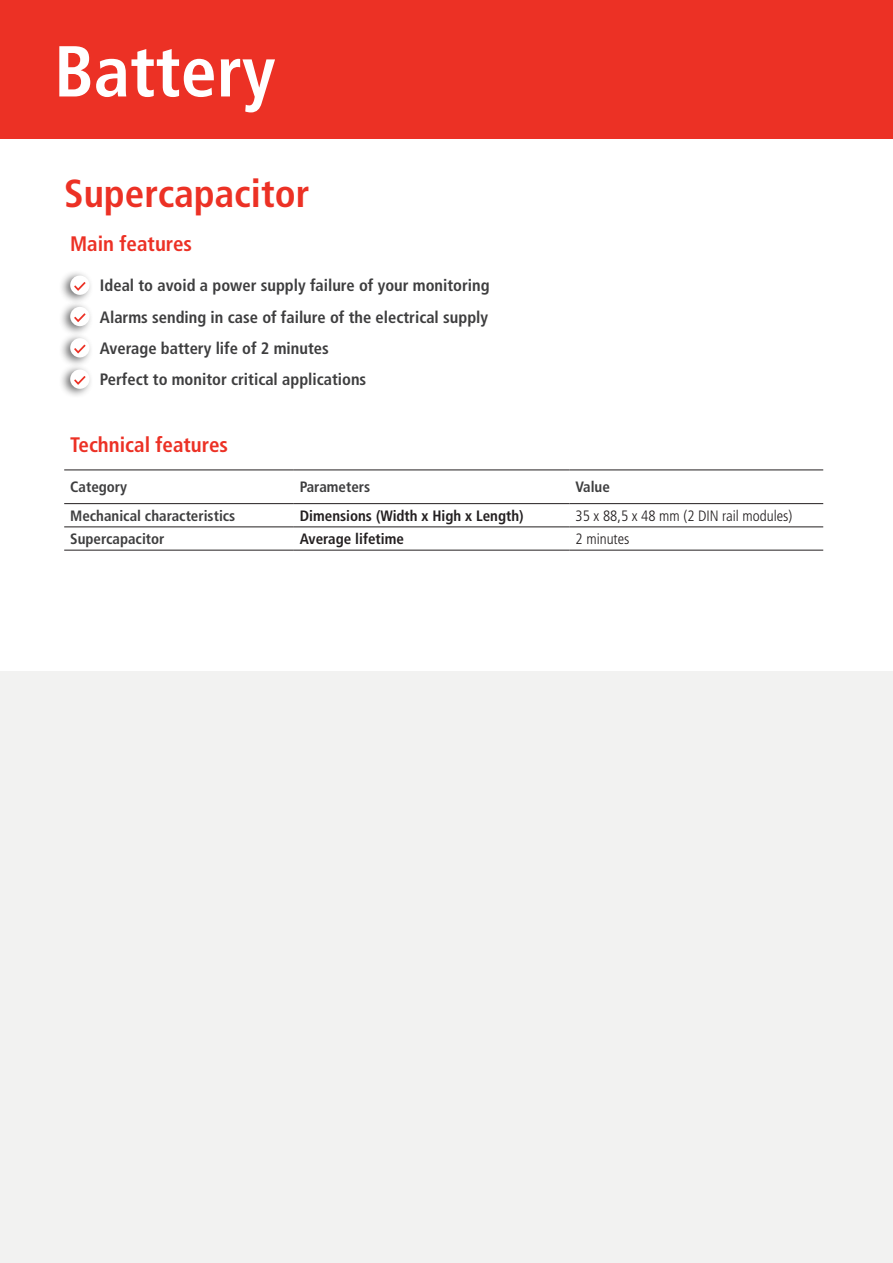
<style>
.page{position:relative;width:893px;height:1263px;background:#fff}
.page>*{position:absolute;margin:0;border:0;box-sizing:border-box;transform-origin:0 0}
.t1{font:700 condensed 72px "Frutiger LT Std";color:#fff}
.t2{font:700 condensed 39px "Frutiger LT Std";color:#ec3125}
.t3{font:700 condensed 21px "Frutiger LT Std";color:#ec3125}
.t4{font:700 condensed 16.5px "Frutiger LT Std";color:#3e3e3f}
.t5{font:700 condensed 15px "Frutiger LT Std";color:#3e3e3f}
.t6{font:700 condensed 15px "Frutiger LT Std";color:#231f20}
.t7{font:300 condensed 15px "Frutiger LT Std";color:#231f20}
</style>
<div class="page">
<hr style="left:64px;top:503px;width:230px;height:1px;background:#231f20">
<hr style="left:64px;top:550px;width:230px;height:1px;background:#231f20">
<hr style="left:294px;top:503px;width:276px;height:1px;background:#231f20">
<hr style="left:570px;top:503px;width:253px;height:1px;background:#231f20">
<hr style="left:294px;top:527px;width:276px;height:1px;background:#231f20">
<hr style="left:570px;top:527px;width:253px;height:1px;background:#231f20">
<hr style="left:294px;top:550px;width:276px;height:1px;background:#231f20">
<hr style="left:570px;top:550px;width:253px;height:1px;background:#231f20">
<hr style="left:64px;top:470px;width:230px;height:1px;background:#231f20">
<hr style="left:294px;top:470px;width:276px;height:1px;background:#231f20">
<hr style="left:570px;top:470px;width:253px;height:1px;background:#231f20">
<hr style="left:64px;top:527px;width:230px;height:1px;background:#231f20">
<div style="left:59px;top:270px;width:35px;height:35px;background:#3e3e3f;opacity:.75"></div>
<div style="left:70px;top:275px;width:20px;height:20px;background:#fff;border-radius:50%"></div>
<svg style="left:74px;top:282px;width:12px;height:9px"></svg>
<div style="left:59px;top:301px;width:35px;height:35px;background:#3e3e3f;opacity:.75"></div>
<div style="left:70px;top:307px;width:20px;height:19px;background:#fff;border-radius:50%"></div>
<svg style="left:74px;top:313px;width:12px;height:9px"></svg>
<div style="left:59px;top:332px;width:35px;height:36px;background:#3e3e3f;opacity:.75"></div>
<div style="left:70px;top:338px;width:20px;height:19px;background:#fff;border-radius:50%"></div>
<svg style="left:74px;top:345px;width:12px;height:8px"></svg>
<div style="left:59px;top:364px;width:35px;height:35px;background:#3e3e3f;opacity:.75"></div>
<div style="left:70px;top:369px;width:20px;height:20px;background:#fff;border-radius:50%"></div>
<svg style="left:74px;top:376px;width:12px;height:9px"></svg>
<div style="left:0;top:0;width:893px;height:139px;background:#ec3125"></div>
<div style="left:0;top:671px;width:893px;height:592px;background:#f2f2f1"></div>
<p class="t1" style="left:54px;top:29px;width:223px">Battery</p>
<p class="t2" style="left:64px;top:170px;width:247px">Supercapacitor</p>
<p class="t3" style="left:70px;top:231px;width:123px">Main features</p>
<p class="t4" style="left:100px;top:276px;width:391px">Ideal to avoid a power supply failure of your monitoring</p>
<p class="t4" style="left:100px;top:307px;width:390px">Alarms sending in case of failure of the electrical supply</p>
<p class="t4" style="left:100px;top:338px;width:230px">Average battery life of 2 minutes</p>
<p class="t4" style="left:100px;top:370px;width:268px">Perfect to monitor critical applications</p>
<p class="t3" style="left:70px;top:432px;width:159px">Technical features</p>
<p class="t5" style="left:70px;top:478px;width:58px">Category</p>
<p class="t5" style="left:300px;top:478px;width:72px">Parameters</p>
<p class="t5" style="left:576px;top:478px;width:36px">Value</p>
<p class="t5" style="left:70px;top:507px;width:167px">Mechanical characteristics</p>
<p class="t6" style="left:300px;top:507px;width:225px">Dimensions (Width x High x Length)</p>
<p class="t7" style="left:576px;top:507px;width:218px">35 x 88,5 x 48 mm (2 DIN rail modules)</p>
<p class="t5" style="left:70px;top:530px;width:96px">Supercapacitor</p>
<p class="t6" style="left:300px;top:530px;width:106px">Average lifetime</p>
<p class="t7" style="left:576px;top:530px;width:55px">2 minutes</p>
</div>
